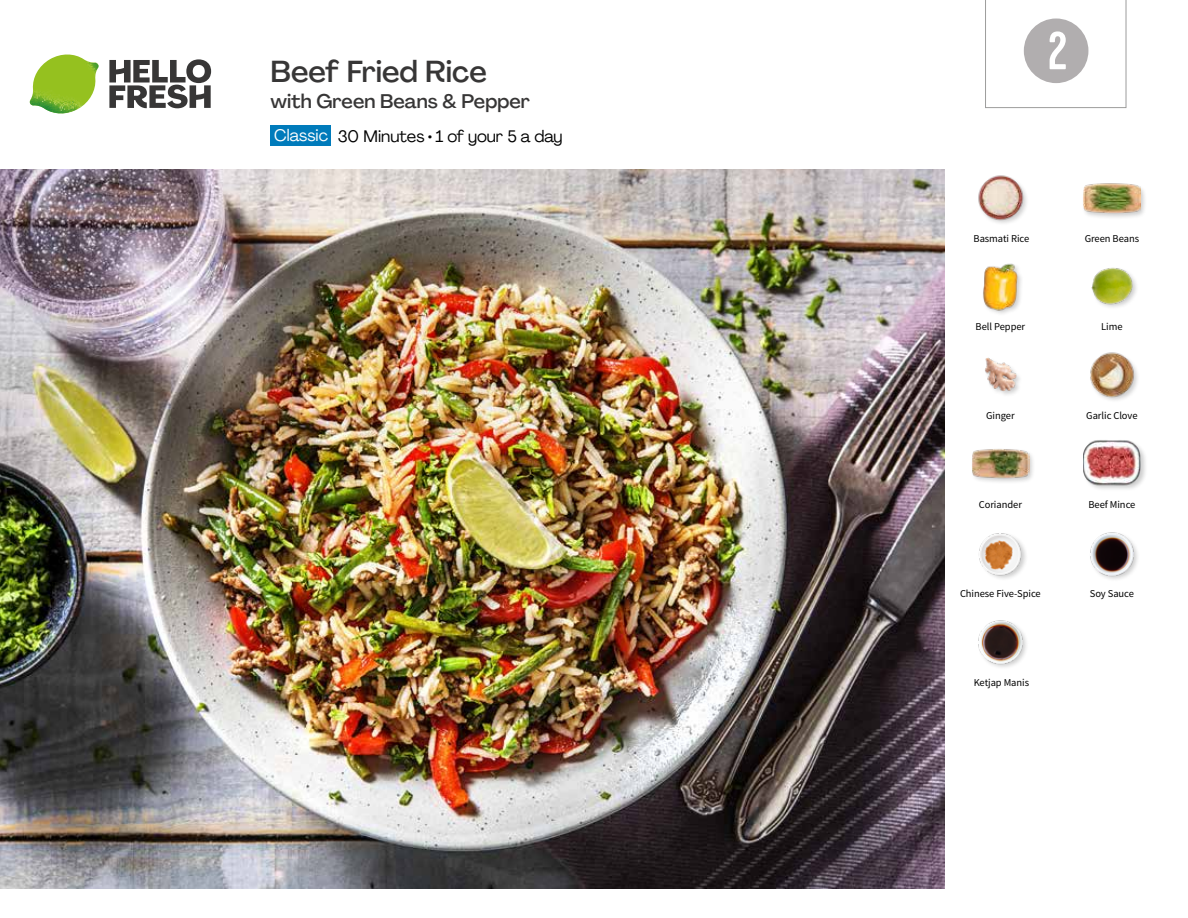
<style>
.page{position:relative;width:1188px;height:918px;background:#fff}
.page>*{position:absolute;margin:0;border:0;box-sizing:border-box;transform-origin:0 0}
.t1{font:54px "Kapra";color:#fff}
.t2{font:500 30px "Agrandir";letter-spacing:-.005em;color:#373636}
.t3{font:500 19.5px "Agrandir";color:#373636}
.t4{font:16.5px "Agrandir";color:#000}
.t5{font:16.5px "Agrandir";color:#fff}
.t6{font:10.5px "Source Sans Pro";letter-spacing:-.005em;color:#000}
</style>
<div class="page">
<svg style="left:109px;top:59px;width:102px;height:49px"></svg>
<img style="left:30px;top:55px;width:69px;height:59px">
<img style="left:0;top:170px;width:945px;height:718px">
<div style="left:271px;top:126px;width:60px;height:20px;background:#007bbb"></div>
<img style="left:979px;top:533px;width:47px;height:46px">
<img style="left:978px;top:620px;width:49px;height:48px">
<img style="left:1090px;top:532px;width:48px;height:48px">
<img style="left:985px;top:357px;width:35px;height:38px">
<div style="left:971px;top:448px;width:64px;height:37px;background:#000;opacity:.2"></div>
<img style="left:972px;top:448px;width:57px;height:37px">
<div style="left:1083px;top:440px;width:65px;height:52px;background:#000;opacity:.2"></div>
<img style="left:1083px;top:440px;width:58px;height:51px">
<img style="left:1090px;top:352px;width:48px;height:49px">
<img style="left:978px;top:175px;width:49px;height:48px">
<img style="left:983px;top:263px;width:38px;height:51px">
<div style="left:1091px;top:267px;width:48px;height:43px;background:#000;opacity:.2"></div>
<img style="left:1091px;top:267px;width:44px;height:42px">
<div style="left:1082px;top:182px;width:65px;height:38px;background:#000;opacity:.2"></div>
<img style="left:1083px;top:182px;width:58px;height:38px">
<svg style="left:985px;top:0;width:141px;height:108px"></svg>
<h2 class="t2" style="left:271px;top:53px;width:218px">Beef Fried Rice</h2>
<h3 class="t3" style="left:271px;top:89px;width:261px">with Green Beans &amp; Pepper</h3>
<h3 class="t5" style="left:274px;top:125px;width:55px">Classic</h3>
<h3 class="t4" style="left:338px;top:126px;width:226px">30 Minutes • 1 of your 5 a day</h3>
<h1 class="t1" style="left:1048px;top:19px;width:21px">2</h1>
<p class="t6" style="left:974px;top:231px;width:57px">Basmati Rice</p>
<p class="t6" style="left:1085px;top:231px;width:56px">Green Beans</p>
<p class="t6" style="left:976px;top:320px;width:51px">Bell Pepper</p>
<p class="t6" style="left:1101px;top:320px;width:23px">Lime</p>
<p class="t6" style="left:986px;top:409px;width:30px">Ginger</p>
<p class="t6" style="left:1086px;top:409px;width:53px">Garlic Clove</p>
<p class="t6" style="left:979px;top:498px;width:45px">Coriander</p>
<p class="t6" style="left:1088px;top:498px;width:48px">Beef Mince</p>
<p class="t6" style="left:960px;top:587px;width:82px">Chinese Five-Spice</p>
<p class="t6" style="left:1090px;top:587px;width:46px">Soy Sauce</p>
<p class="t6" style="left:974px;top:675px;width:57px">Ketjap Manis</p>
</div>
